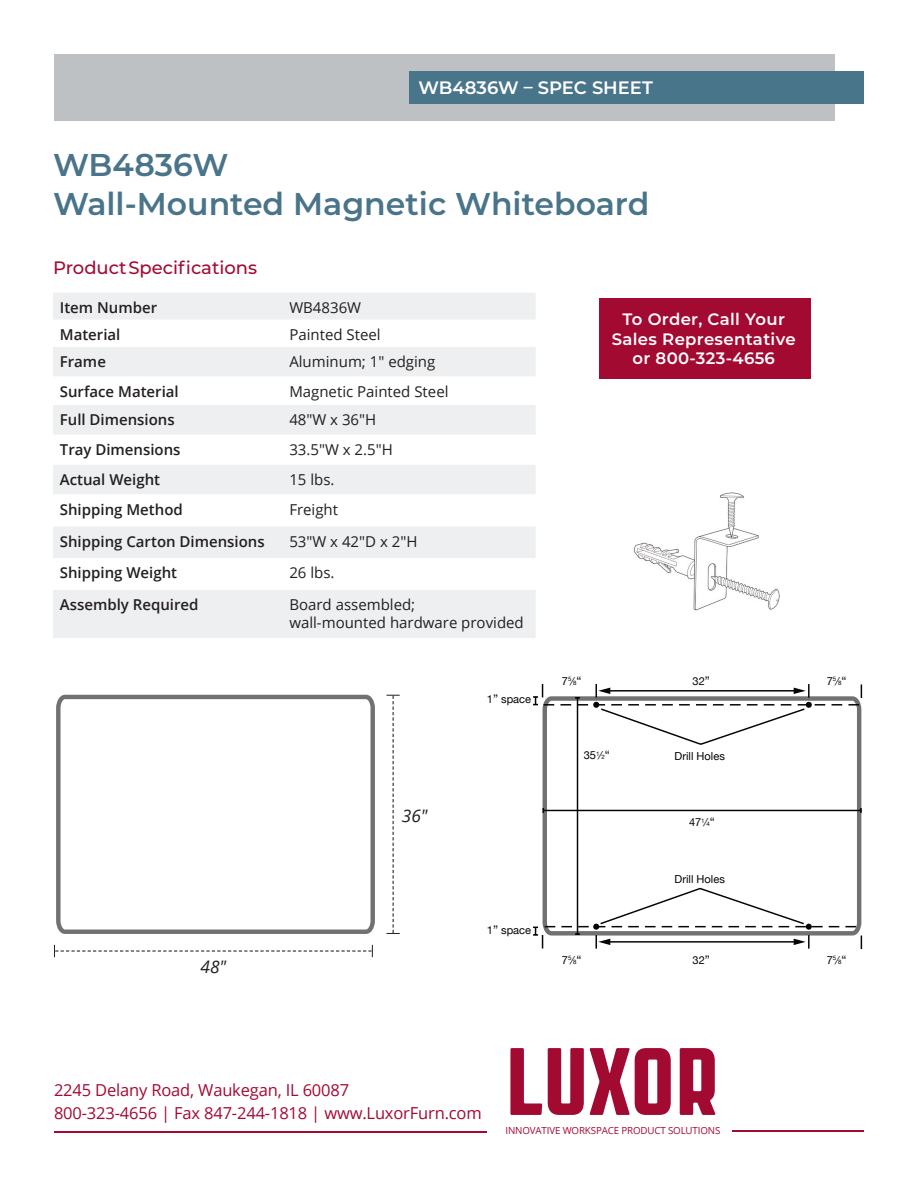
<style>
.page{position:relative;width:918px;height:1188px;background:#fff}
.page>*{position:absolute;margin:0;border:0;box-sizing:border-box;transform-origin:0 0}
.t1{font:600 31.5px/39px "Montserrat";color:#49748a}
.t2{font:500 18px "Montserrat";color:#a30a32}
.t3{font:600 18px "Montserrat";color:#fff}
.t4{font:italic 17.25px "Open Sans";color:#231f20}
.Footer_Contact_info{font:16.5px "Open Sans";letter-spacing:-.01em;color:#a30a32}
.t5{font:600 16.5px "Montserrat";letter-spacing:.02em;color:#fff}
.t6{font:15px "Open Sans";color:#231f20}
.t7{font:600 15px "Open Sans";color:#231f20}
.t8{font:11.1px "Helvetica Neue";color:#040503}
.t9{font:9.75px "Open Sans";letter-spacing:-.015em;color:#a30a32}
.s1{font-size:11.85px}
.s2{font-size:6.15px}
</style>
<div class="page">
<div style="left:53px;top:293px;width:483px;height:345px;background:#eeeff0"></div>
<svg style="left:53px;top:320px;width:483px;height:85px"></svg>
<svg style="left:53px;top:435px;width:483px;height:155px"></svg>
<div style="left:54px;top:54px;width:781px;height:67px;background:#bdc1c4"></div>
<div style="left:409px;top:71px;width:455px;height:33px;background:#49758b"></div>
<div style="left:599px;top:298px;width:212px;height:80px;background:#a30a32"></div>
<img style="left:634px;top:492px;width:146px;height:119px">
<svg style="left:736px;top:503px;width:36px;height:20px"></svg>
<svg style="left:741px;top:563px;width:34px;height:18px"></svg>
<svg style="left:648px;top:525px;width:33px;height:19px"></svg>
<svg style="left:698px;top:546px;width:28px;height:15px"></svg>
<svg style="left:543px;top:708px;width:318px;height:216px"></svg>
<hr style="left:543px;top:810px;width:318px;height:1px;background:#040503">
<svg style="left:599px;top:708px;width:207px;height:216px"></svg>
<hr style="left:577px;top:698px;width:1px;height:236px;background:#040503">
<svg style="left:533px;top:684px;width:329px;height:24px"></svg>
<svg style="left:533px;top:924px;width:329px;height:25px"></svg>
<svg style="left:54px;top:945px;width:319px;height:12px"></svg>
<svg style="left:387px;top:695px;width:13px;height:239px"></svg>
<svg style="left:56px;top:695px;width:319px;height:239px"></svg>
<svg style="left:510px;top:1048px;width:32px;height:67px"></svg>
<svg style="left:548px;top:1048px;width:36px;height:67px"></svg>
<svg style="left:590px;top:1048px;width:81px;height:67px"></svg>
<svg style="left:680px;top:1048px;width:36px;height:67px"></svg>
<hr style="left:54px;top:1132px;width:432px;height:1px;background:#a30a32">
<hr style="left:732px;top:1131px;width:132px;height:1px;background:#a30a32">
<p class="t3" style="left:418px;top:75px;width:236px">WB4836W – SPEC SHEET</p>
<p class="t1" style="left:53px;top:144px;width:598px">WB4836W<br>Wall-Mounted Magnetic Whiteboard</p>
<p class="t2" style="left:53px;top:255px;width:206px">Product Specifications</p>
<p class="t7" style="left:60px;top:297px;width:99px">Item Number</p>
<p class="t6" style="left:289px;top:297px;width:73px">WB4836W</p>
<p class="t7" style="left:60px;top:324px;width:62px">Material</p>
<p class="t6" style="left:289px;top:324px;width:93px">Painted Steel</p>
<p class="t7" style="left:60px;top:351px;width:48px">Frame</p>
<p class="t6" style="left:289px;top:351px;width:148px">Aluminum; 1" edging</p>
<p class="t7" style="left:60px;top:381px;width:120px">Surface Material</p>
<p class="t6" style="left:289px;top:381px;width:161px">Magnetic Painted Steel</p>
<p class="t7" style="left:60px;top:410px;width:116px">Full Dimensions</p>
<p class="t6" style="left:289px;top:410px;width:88px">48"W x 36"H</p>
<p class="t7" style="left:60px;top:439px;width:122px">Tray Dimensions</p>
<p class="t6" style="left:289px;top:439px;width:105px">33.5"W x 2.5"H</p>
<p class="t7" style="left:60px;top:469px;width:102px">Actual Weight</p>
<p class="t6" style="left:289px;top:469px;width:47px">15 lbs.</p>
<p class="t7" style="left:60px;top:499px;width:125px">Shipping Method</p>
<p class="t6" style="left:289px;top:499px;width:50px">Freight</p>
<p class="t7" style="left:60px;top:531px;width:206px">Shipping Carton Dimensions</p>
<p class="t6" style="left:289px;top:531px;width:130px">53"W x 42"D x 2"H</p>
<p class="t7" style="left:60px;top:563px;width:119px">Shipping Weight</p>
<p class="t6" style="left:289px;top:563px;width:47px">26 lbs.</p>
<p class="t7" style="left:60px;top:594px;width:140px">Assembly Required</p>
<p class="t6" style="left:289px;top:594px;width:127px">Board assembled;</p>
<p class="t6" style="left:289px;top:612px;width:236px">wall-mounted hardware provided</p>
<p class="t4" style="left:201px;top:955px;width:27px">48"</p>
<p class="t4" style="left:402px;top:804px;width:27px">36"</p>
<p class="t8" style="left:487px;top:691px;width:46px">1<span class="s1">”</span> space</p>
<p class="t8" style="left:487px;top:922px;width:46px">1<span class="s1">”</span> space</p>
<p class="t5" style="left:622px;top:307px;width:164px">To Order, Call Your</p>
<p class="t5" style="left:612px;top:327px;width:185px">Sales Representative</p>
<p class="t5" style="left:632px;top:347px;width:144px">or 800-323-4656</p>
<p class="t8" style="left:562px;top:673px;width:21px">7<sup>5</sup>⁄<span class="s2">8</span><span class="s1">“</span></p>
<p class="t8" style="left:693px;top:673px;width:19px">32<span class="s1">”</span></p>
<p class="t8" style="left:584px;top:747px;width:27px">35<sup>1</sup>⁄<span class="s2">2</span><span class="s1">“</span></p>
<p class="t8" style="left:562px;top:952px;width:21px">7<sup>5</sup>⁄<span class="s2">8</span><span class="s1">“</span></p>
<p class="t8" style="left:675px;top:748px;width:52px">Drill Holes</p>
<p class="t8" style="left:689px;top:814px;width:27px">47<sup>1</sup>⁄<span class="s2">4</span><span class="s1">“</span></p>
<p class="t8" style="left:675px;top:871px;width:52px">Drill Holes</p>
<p class="t8" style="left:693px;top:952px;width:19px">32<span class="s1">”</span></p>
<p class="t8" style="left:827px;top:673px;width:21px">7<sup>5</sup>⁄<span class="s2">8</span><span class="s1">“</span></p>
<p class="t8" style="left:827px;top:952px;width:21px">7<sup>5</sup>⁄<span class="s2">8</span><span class="s1">“</span></p>
<p class="Footer_Contact_info" style="left:54px;top:1079px;width:297px">2245 Delany Road, Waukegan, IL 60087</p>
<p class="Footer_Contact_info" style="left:54px;top:1101px;width:429px">800-323-4656 | Fax 847-244-1818 | www.LuxorFurn.com</p>
<p class="t9" style="left:506px;top:1124px;width:216px">INNOVATIVE WORKSPACE PRODUCT SOLUTIONS</p>
</div>
